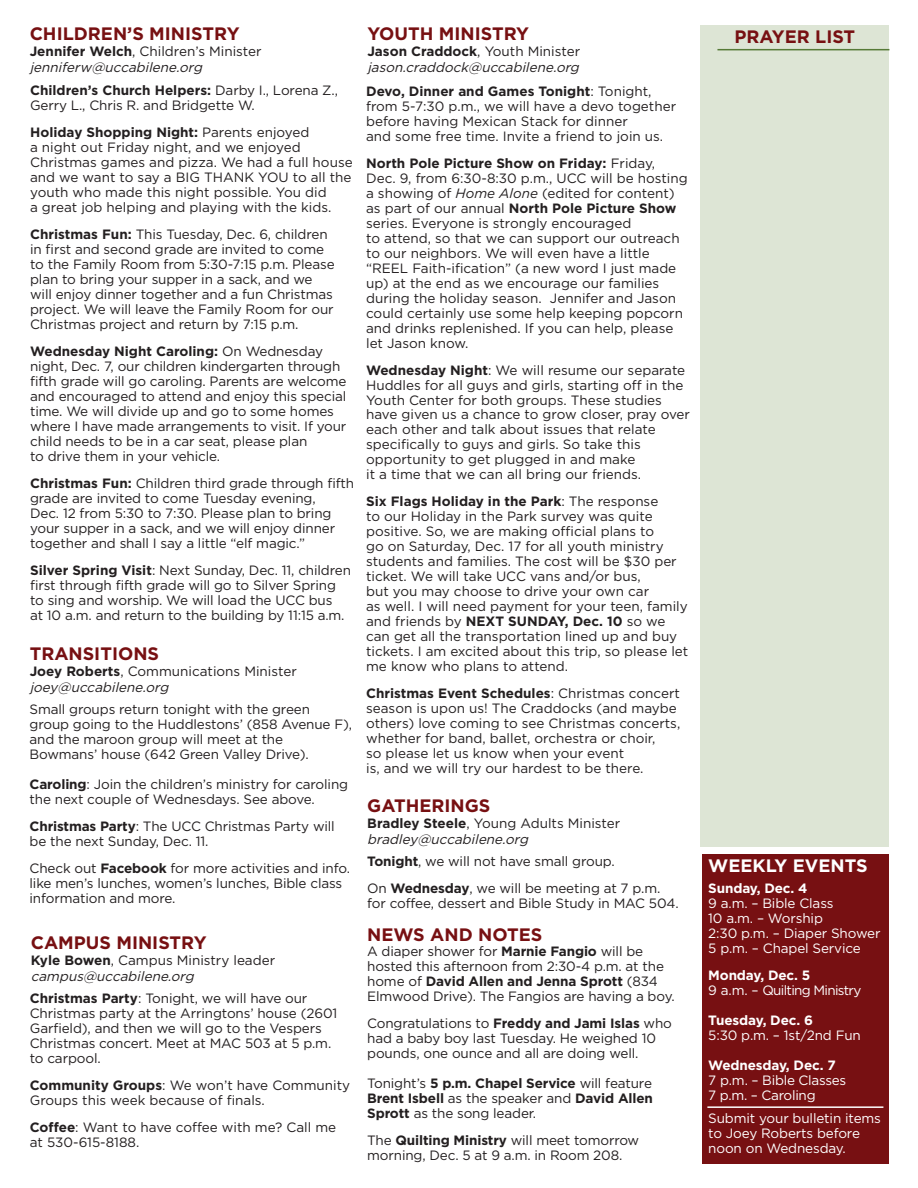
<style>
.page{position:relative;width:918px;height:1188px;background:#fff}
.page>*{position:absolute;margin:0;border:0;box-sizing:border-box;transform-origin:0 0}
.t1{font:700 18px "Gotham";color:#771012}
.t2{font:700 18px "Gotham";color:#fff}
.t3{font:13.5px/15px "Gotham";letter-spacing:-.01em;color:#231f20}
.t4{font:13.5px/15px "Gotham";letter-spacing:-.01em;color:#fff}
.t5{font:italic 13.5px/16.2px "Gotham";color:#231f20}
.t6{font:700 13.5px "Gotham";letter-spacing:-.01em;color:#fff}
.t7{font:13.5px "Gotham";letter-spacing:-.05em;color:#fff}
.s1{font-weight:700;font-style:normal}
.s2{font-style:normal}
.s3{font-weight:700}
.s4{font-style:italic}
</style>
<div class="page">
<div style="left:702px;top:854px;width:187px;height:309px;background:#771012"></div>
<div style="left:700px;top:25px;width:189px;height:822px;background:#dde5d5"></div>
<hr style="left:717px;top:49px;width:172px;height:1px;background:#567a37">
<hr style="left:707px;top:1106px;width:176px;height:2px;background:#fff">
<h1 class="t1" style="left:30px;top:23px;width:211px">CHILDREN’S MINISTRY</h1>
<h1 class="t1" style="left:735px;top:26px;width:122px">PRAYER LIST</h1>
<p class="t5" style="left:30px;top:43px;width:233px"><span class="s1">Jennifer Welch</span><span class="s2">, Children’s Minister </span>jenniferw@uccabilene.org</p>
<p class="t3" style="left:30px;top:82px;width:309px"><span class="s3">Children’s Church Helpers:</span> Darby I., Lorena Z.,<br>Gerry L., Chris R. and Bridgette W.</p>
<p class="t3" style="left:30px;top:124px;width:324px"><span class="s3">Holiday Shopping Night:</span> Parents enjoyed<br>a night out Friday night, and we enjoyed Christmas games and pizza. We had a full house and we want to say a BIG THANK YOU to all the youth who made this night possible. You did<br>a great job helping and playing with the kids.</p>
<p class="t3" style="left:30px;top:226px;width:306px"><span class="s3">Christmas Fun:</span> This Tuesday, Dec. 6, children in first and second grade are invited to come to the Family Room from 5:30-7:15 p.m. Please plan to bring your supper in a sack, and we will enjoy dinner together and a fun Christmas project. We will leave the Family Room for our Christmas project and return by 7:15 p.m.</p>
<p class="t3" style="left:30px;top:343px;width:318px"><span class="s3">Wednesday Night Caroling:</span> On Wednesday night, Dec. 7, our children kindergarten through fifth grade will go caroling. Parents are welcome and encouraged to attend and enjoy this special time. We will divide up and go to some homes where I have made arrangements to visit. If your child needs to be in a car seat, please plan<br>to drive them in your vehicle.</p>
<p class="t3" style="left:30px;top:475px;width:326px"><span class="s3">Christmas Fun:</span> Children third grade through fifth grade are invited to come Tuesday evening,<br>Dec. 12 from 5:30 to 7:30. Please plan to bring your supper in a sack, and we will enjoy dinner together and shall I say a little “elf magic.”</p>
<p class="t3" style="left:30px;top:562px;width:322px"><span class="s3">Silver Spring Visit</span>: Next Sunday, Dec. 11, children first through fifth grade will go to Silver Spring to sing and worship. We will load the UCC bus<br>at 10 a.m. and return to the building by 11:15 a.m.</p>
<h1 class="t1" style="left:367px;top:23px;width:163px">YOUTH MINISTRY</h1>
<p class="t5" style="left:367px;top:43px;width:216px"><span class="s1">Jason Craddock</span><span class="s2">, Youth Minister </span>jason.craddock@uccabilene.org</p>
<p class="t3" style="left:366px;top:83px;width:312px"><span class="s3">Devo, Dinner and Games Tonight</span>: Tonight, from 5-7:30 p.m., we will have a devo together before having Mexican Stack for dinner<br>and some free time. Invite a friend to join us.</p>
<p class="t3" style="left:366px;top:155px;width:323px"><span class="s3">North Pole Picture Show on Friday:</span> Friday, Dec. 9, from 6:30-8:30 p.m., UCC will be hosting a showing of <span class="s4">Home Alone</span> (edited for content) as part of our annual <span class="s3">North Pole Picture Show </span>series. Everyone is strongly encouraged<br>to attend, so that we can support our outreach to our neighbors. We will even have a little “REEL Faith-ification” (a new word I just made up) at the end as we encourage our families during the holiday season. Jennifer and Jason could certainly use some help keeping popcorn and drinks replenished. If you can help, please let Jason know.</p>
<p class="t3" style="left:366px;top:362px;width:325px"><span class="s3">Wednesday Night</span>: We will resume our separate Huddles for all guys and girls, starting off in the Youth Center for both groups. These studies have given us a chance to grow closer, pray over each other and talk about issues that relate specifically to guys and girls. So take this opportunity to get plugged in and make<br>it a time that we can all bring our friends.</p>
<p class="t3" style="left:366px;top:494px;width:324px"><span class="s3">Six Flags Holiday in the Park</span>: The response<br>to our Holiday in the Park survey was quite positive. So, we are making official plans to<br>go on Saturday, Dec. 17 for all youth ministry students and families. The cost will be $30 per ticket. We will take UCC vans and/or bus,<br>but you may choose to drive your own car<br>as well. I will need payment for your teen, family and friends by <span class="s3">NEXT SUNDAY, Dec. 10</span> so we can get all the transportation lined up and buy tickets. I am excited about this trip, so please let me know who plans to attend.</p>
<p class="t3" style="left:366px;top:686px;width:316px"><span class="s3">Christmas Event Schedules</span>: Christmas concert season is upon us! The Craddocks (and maybe others) love coming to see Christmas concerts, whether for band, ballet, orchestra or choir,<br>so please let us know when your event<br>is, and we will try our hardest to be there.</p>
<h1 class="t1" style="left:30px;top:643px;width:131px">TRANSITIONS</h1>
<p class="t3" style="left:30px;top:663px;width:269px;line-height:16.2px"><span class="s3">Joey Roberts</span>, Communications Minister <span class="s4">joey@uccabilene.org</span></p>
<p class="t3" style="left:30px;top:702px;width:324px">Small groups return tonight with the green group going to the Huddlestons’ (858 Avenue F), and the maroon group will meet at the Bowmans’ house (642 Green Valley Drive).</p>
<p class="t3" style="left:30px;top:777px;width:320px"><span class="s3">Caroling</span>: Join the children’s ministry for caroling the next couple of Wednesdays. See above.</p>
<p class="t3" style="left:30px;top:819px;width:307px"><span class="s3">Christmas Party</span>: The UCC Christmas Party will be the next Sunday, Dec. 11.</p>
<p class="t3" style="left:30px;top:861px;width:322px">Check out <span class="s3">Facebook</span> for more activities and info. like men’s lunches, women’s lunches, Bible class information and more.</p>
<h1 class="t1" style="left:367px;top:795px;width:125px">GATHERINGS</h1>
<p class="t5" style="left:367px;top:815px;width:254px"><span class="s1">Bradley Steele</span><span class="s2">, Young Adults Minister </span>bradley@uccabilene.org</p>
<p class="t3" style="left:367px;top:847px;width:295px;line-height:27px"><span class="s3">Tonight</span>, we will not have small group.<br>On <span class="s3">Wednesday</span>, we will be meeting at 7 p.m.</p>
<p class="t3" style="left:367px;top:895px;width:313px">for coffee, dessert and Bible Study in MAC 504.</p>
<h1 class="t2" style="left:708px;top:856px;width:161px">WEEKLY EVENTS</h1>
<p class="t6" style="left:708px;top:881px;width:101px">Sunday, Dec. 4</p>
<p class="t4" style="left:708px;top:896px;width:174px">9 a.m. – Bible Class<br>10 a.m. – Worship<br>2:30 p.m. – Diaper Shower<br>5 p.m. – Chapel Service</p>
<p class="t6" style="left:708px;top:968px;width:103px">Monday, Dec. 5</p>
<p class="t7" style="left:708px;top:983px;width:155px">9 a.m. – Quilting Ministry</p>
<p class="t6" style="left:708px;top:1013px;width:106px">Tuesday, Dec. 6</p>
<p class="t4" style="left:708px;top:1028px;width:154px">5:30 p.m. – 1st/2nd Fun</p>
<p class="t6" style="left:708px;top:1058px;width:129px">Wednesday, Dec. 7</p>
<p class="t4" style="left:708px;top:1073px;width:139px">7 p.m. – Bible Classes<br>7 p.m. – Caroling</p>
<p class="t4" style="left:708px;top:1110px;width:174px">Submit your bulletin items to Joey Roberts before noon on Wednesday.</p>
<h1 class="t1" style="left:367px;top:924px;width:177px">NEWS AND NOTES</h1>
<p class="t3" style="left:367px;top:943px;width:309px">A diaper shower for <span class="s3">Marnie Fangio</span> will be hosted this afternoon from 2:30-4 p.m. at the home of <span class="s3">David Allen and Jenna Sprott</span> (834<br>Elmwood Drive). The Fangios are having a boy.</p>
<p class="t3" style="left:367px;top:1015px;width:306px">Congratulations to <span class="s3">Freddy and Jami Islas</span> who had a baby boy last Tuesday. He weighed 10 pounds, one ounce and all are doing well.</p>
<p class="t3" style="left:367px;top:1075px;width:287px;text-align:justify">Tonight’s <span class="s3">5 p.m. Chapel Service</span> will feature <span class="s3">Brent Isbell</span> as the speaker and <span class="s3">David Allen Sprott</span> as the song leader.</p>
<p class="t3" style="left:367px;top:1132px;width:274px">The <span class="s3">Quilting Ministry</span> will meet tomorrow morning, Dec. 5 at 9 a.m. in Room 208.</p>
<h1 class="t1" style="left:31px;top:932px;width:177px">CAMPUS MINISTRY</h1>
<p class="t3" style="left:31px;top:952px;width:246px;line-height:16.2px"><span class="s3">Kyle Bowen</span>, Campus Ministry leader <span class="s4">campus@uccabilene.org</span></p>
<p class="t3" style="left:30px;top:990px;width:309px"><span class="s3">Christmas Party</span>: Tonight, we will have our Christmas party at the Arringtons’ house (2601<br>Garfield), and then we will go to the Vespers Christmas concert. Meet at MAC 503 at 5 p.m. to carpool.</p>
<p class="t3" style="left:30px;top:1077px;width:322px"><span class="s3">Community Groups</span>: We won’t have Community<br>Groups this week because of finals.</p>
<p class="t3" style="left:30px;top:1119px;width:308px"><span class="s3">Coffee</span>: Want to have coffee with me? Call me at 530-615-8188.</p>
</div>
